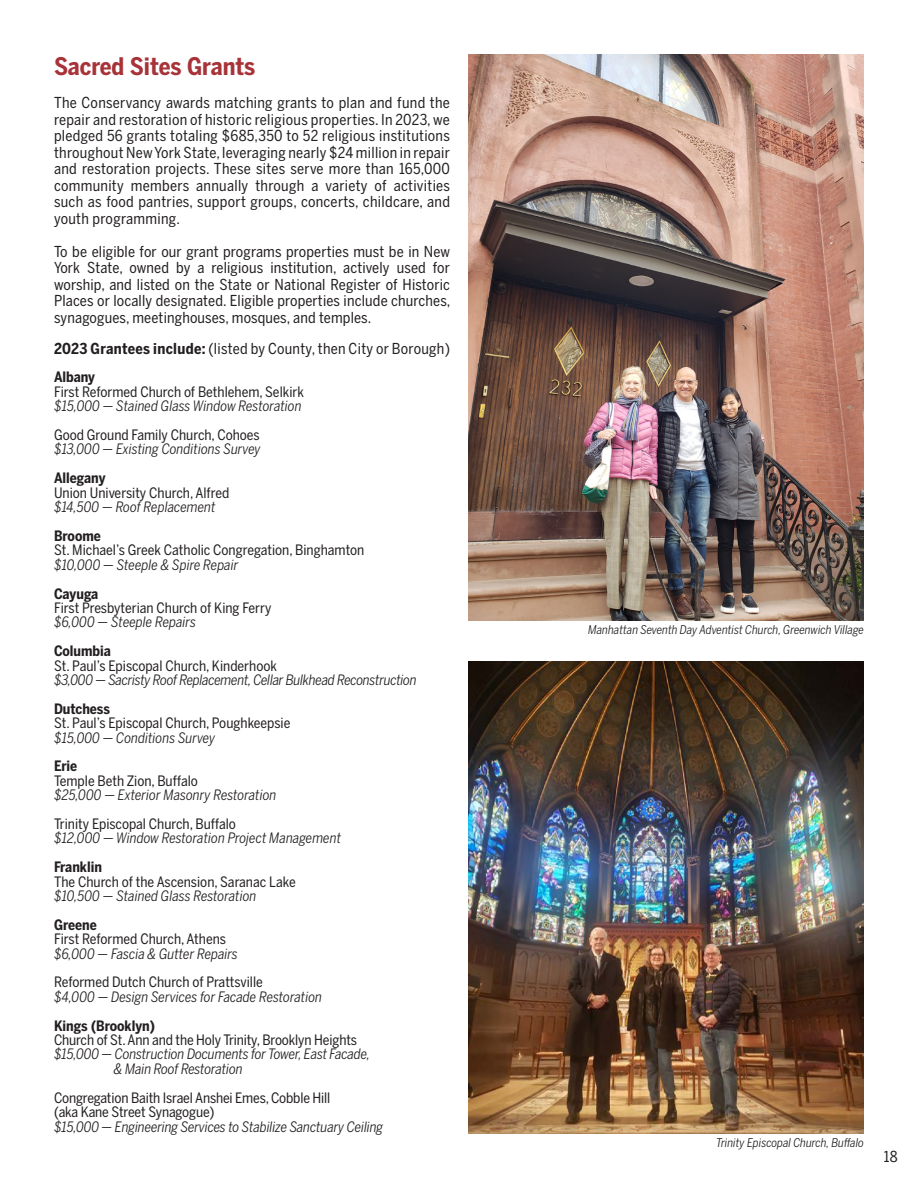
<style>
.page{position:relative;width:918px;height:1188px;background:#fff}
.page>*{position:absolute;margin:0;border:0;box-sizing:border-box;transform-origin:0 0}
.t1{font:700 24px "Benton Sans Cond";color:#a73339}
.t2{font:15px/16.5px "Benton Sans Cond";letter-spacing:.015em;color:#231f20;text-align:justify}
.t3{font:italic 14.25px/28.8px "Benton Sans Cond";letter-spacing:-.01em;color:#231f20}
.t4{font:14.25px/14.4px "Benton Sans Cond";color:#231f20}
.t5{font:700 14.25px "Benton Sans Cond";color:#231f20}
.t6{font:italic 12px "Benton Sans Cond";color:#231f20}
.s1{font-weight:700}
.s2{font-weight:700;font-style:normal}
</style>
<div class="page">
<img style="left:468px;top:662px;width:396px;height:472px">
<img style="left:468px;top:54px;width:396px;height:567px">
<p class="t1" style="left:54px;top:52px;width:203px">Sacred Sites Grants</p>
<p class="t2" style="left:54px;top:94px;width:398px">The Conservancy awards matching grants to plan and fund the repair and restoration of historic religious properties. In 2023, we pledged 56 grants totaling $685,350 to 52 religious institutions throughout New York State, leveraging nearly $24 million in repair and restoration projects. These sites serve more than 165,000 community members annually through a variety of activities such as food pantries, support groups, concerts, childcare, and youth programming.</p>
<p class="t2" style="left:54px;top:243px;width:398px">To be eligible for our grant programs properties must be in New York State, owned by a religious institution, actively used for worship, and listed on the State or National Register of Historic Places or locally designated. Eligible properties include churches, synagogues, meetinghouses, mosques, and temples.</p>
<p class="t2" style="left:54px;top:340px;width:398px"><span class="s1">2023 Grantees include:</span> (listed by County, then City or Borough)</p>
<p class="t5" style="left:54px;top:369px;width:43px">Albany</p>
<p class="t4" style="left:54px;top:384px;width:251px">First Reformed Church of Bethlehem, Selkirk</p>
<p class="t3" style="left:54px;top:392px;width:249px">$15,000 — Stained Glass Window Restoration</p>
<p class="t4" style="left:54px;top:428px;width:207px">Good Ground Family Church, Cohoes</p>
<p class="t3" style="left:54px;top:435px;width:208px">$13,000 — Existing Conditions Survey</p>
<p class="t4" style="left:54px;top:471px;width:177px"><span class="s1">Allegany<br></span>Union University Church, Alfred</p>
<p class="t3" style="left:54px;top:492px;width:163px">$14,500 — Roof Replacement</p>
<p class="t5" style="left:54px;top:527px;width:48px">Broome</p>
<p class="t4" style="left:54px;top:543px;width:312px">St. Michael’s Greek Catholic Congregation, Binghamton</p>
<p class="t3" style="left:54px;top:550px;width:186px">$10,000 — Steeple &amp; Spire Repair<br><span class="s2">Cayuga</span></p>
<p class="t4" style="left:54px;top:600px;width:219px">First Presbyterian Church of King Ferry</p>
<p class="t3" style="left:54px;top:608px;width:144px">$6,000 — Steeple Repairs<br><span class="s2">Columbia</span></p>
<p class="t4" style="left:54px;top:658px;width:225px">St. Paul’s Episcopal Church, Kinderhook</p>
<p class="t3" style="left:54px;top:665px;width:364px">$3,000 — Sacristy Roof Replacement, Cellar Bulkhead Reconstruction</p>
<p class="t5" style="left:54px;top:700px;width:58px">Dutchess</p>
<p class="t4" style="left:54px;top:716px;width:238px">St. Paul’s Episcopal Church, Poughkeepsie</p>
<p class="t3" style="left:54px;top:723px;width:163px">$15,000 — Conditions Survey<br><span class="s2">Erie</span></p>
<p class="t4" style="left:54px;top:773px;width:145px">Temple Beth Zion, Buffalo</p>
<p class="t3" style="left:54px;top:781px;width:224px">$25,000 — Exterior Masonry Restoration</p>
<p class="t4" style="left:54px;top:817px;width:184px">Trinity Episcopal Church, Buffalo</p>
<p class="t3" style="left:54px;top:824px;width:289px">$12,000 — Window Restoration Project Management</p>
<p class="t5" style="left:54px;top:859px;width:50px">Franklin</p>
<p class="t4" style="left:54px;top:874px;width:243px">The Church of the Ascension, Saranac Lake</p>
<p class="t3" style="left:54px;top:881px;width:204px">$10,500 — Stained Glass Restoration<br><span class="s2">Greene</span></p>
<p class="t4" style="left:54px;top:932px;width:174px">First Reformed Church, Athens</p>
<p class="t3" style="left:54px;top:939px;width:185px">$6,000 — Fascia &amp; Gutter Repairs</p>
<p class="t4" style="left:54px;top:975px;width:210px">Reformed Dutch Church of Prattsville</p>
<p class="t3" style="left:54px;top:982px;width:270px">$4,000 — Design Services for Facade Restoration</p>
<p class="t5" style="left:54px;top:1017px;width:103px">Kings (Brooklyn)</p>
<p class="t4" style="left:54px;top:1033px;width:304px">Church of St. Ann and the Holy Trinity, Brooklyn Heights</p>
<p class="t3" style="left:114px;top:1047px;width:258px;line-height:14.4px;text-indent:-60px">$15,000 — Construction Documents for Tower, East Facade, &amp; Main Roof Restoration</p>
<p class="t4" style="left:54px;top:1090px;width:278px">Congregation Baith Israel Anshei Emes, Cobble Hill (aka Kane Street Synagogue)</p>
<p class="t3" style="left:54px;top:1112px;width:331px">$15,000 — Engineering Services to Stabilize Sanctuary Ceiling</p>
<p class="t6" style="left:588px;top:623px;width:277px">Manhattan Seventh Day Adventist Church, Greenwich Village</p>
<p class="t6" style="left:716px;top:1136px;width:149px">Trinity Episcopal Church, Buffalo</p>
<p class="t2" style="left:884px;top:1149px;width:15px">18</p>
</div>
